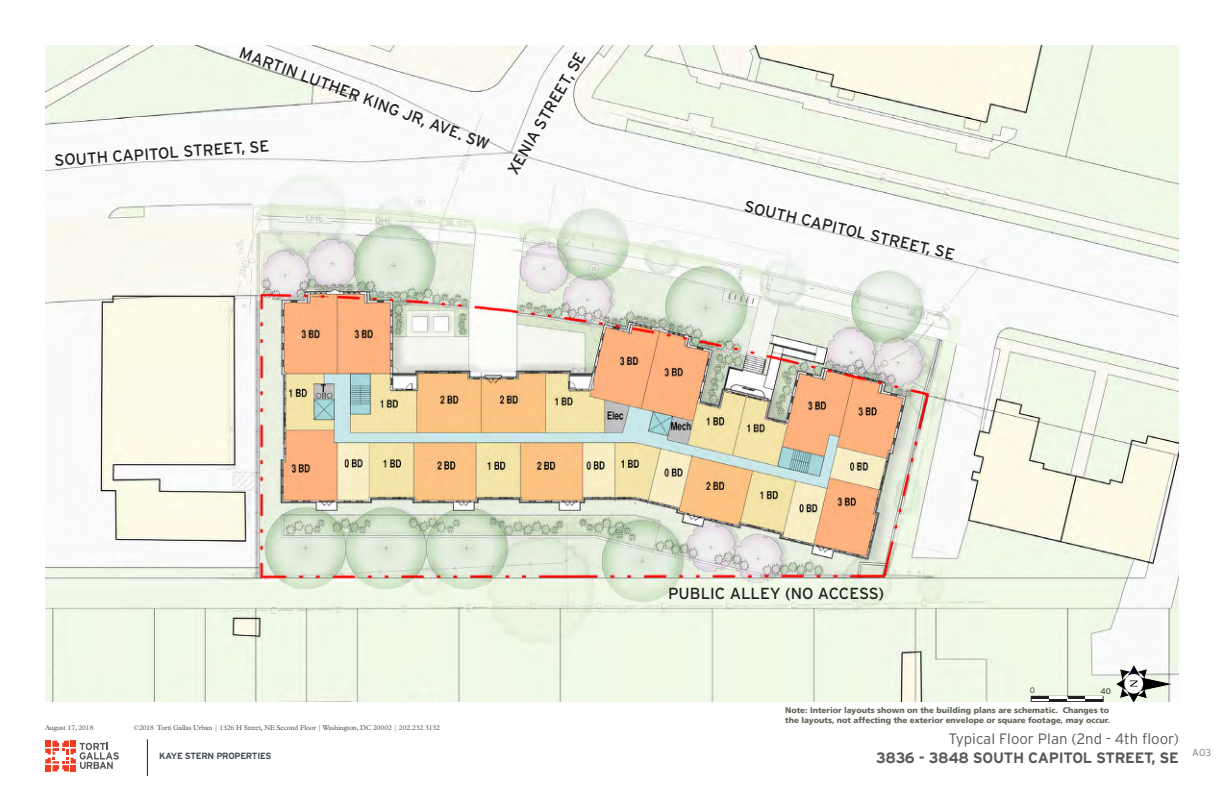
<style>
.page{position:relative;width:1224px;height:792px;background:#fff}
.page>*{position:absolute;margin:0;border:0;box-sizing:border-box;transform-origin:0 0}
.Diagram{font:16px "Interstate";color:#231f20}
.t1{font:700 15px "Interstate";letter-spacing:-.015em;color:#57585a}
.Subtitle{font:300 15px "Interstate";color:#57585a}
.t2{font:300 10px "Interstate";color:#7f7673}
.t3{font:700 9px "Interstate";letter-spacing:-.03em;color:#464b54}
.t4{font:900 8px/9.6px "Frutiger";color:#5d6758}
.t5{font:8px "Interstate";color:#434c3d}
.t6{font:8px "Interstate";color:#5d6758}
.t7{font:7px "Plantin MT Std";letter-spacing:-.02em;color:#57585a}
</style>
<div class="page">
<img style="left:45px;top:45px;width:1134px;height:657px">
<hr style="left:1031px;top:696px;width:18px;height:3px;background:#231f20">
<hr style="left:1067px;top:696px;width:18px;height:3px;background:#231f20">
<hr style="left:1049px;top:699px;width:18px;height:3px;background:#231f20">
<hr style="left:1085px;top:699px;width:18px;height:3px;background:#231f20">
<hr style="left:1049px;top:696px;width:18px;height:3px;background:#fff">
<hr style="left:1085px;top:696px;width:18px;height:3px;background:#fff">
<hr style="left:1031px;top:699px;width:18px;height:3px;background:#fff">
<hr style="left:1067px;top:699px;width:18px;height:3px;background:#fff">
<hr style="left:1031px;top:702px;width:72px;height:1px;background:#231f20">
<img style="left:1116px;top:666px;width:56px;height:36px">
<hr style="left:147px;top:739px;width:1px;height:37px;background:#231f20">
<svg style="left:45px;top:741px;width:74px;height:30px"></svg>
<p class="Diagram" style="left:243px;top:44px;width:267px;rotate:20deg">MARTIN LUTHER KING JR, AVE. SW</p>
<p class="Diagram" style="left:54px;top:152px;width:217px;rotate:-4deg">SOUTH CAPITOL STREET, SE</p>
<p class="Diagram" style="left:504px;top:169px;width:140px;rotate:-60deg">XENIA STREET, SE</p>
<p class="Diagram" style="left:747px;top:197px;width:217px;rotate:13deg">SOUTH CAPITOL STREET, SE</p>
<p class="t7" style="left:45px;top:723px;width:50px">August 17, 2018</p>
<p class="t7" style="left:134px;top:724px;width:308px">©2018 Torti Gallas Urban | 1326 H Street, NE Second Floor | Washington, DC 20002 | 202.232.3132</p>
<p class="t3" style="left:159px;top:751px;width:114px">KAYE STERN PROPERTIES</p>
<p class="Diagram" style="left:668px;top:585px;width:217px">PUBLIC ALLEY (NO ACCESS)</p>
<p class="t6" style="left:1030px;top:685px;width:7px">0</p>
<p class="t5" style="left:1100px;top:686px;width:12px">40</p>
<p class="t4" style="left:785px;top:705px;width:326px">Note: Interior layouts shown on the building plans are schematic. Changes to the layouts, not affecting the exterior envelope or square footage, may occur.</p>
<p class="Subtitle" style="left:948px;top:730px;width:232px">Typical Floor Plan (2nd - 4th floor)</p>
<h2 class="t1" style="left:876px;top:749px;width:304px">3836 - 3848 SOUTH CAPITOL STREET, SE</h2>
<p class="t2" style="left:1192px;top:747px;width:20px">A03</p>
</div>
